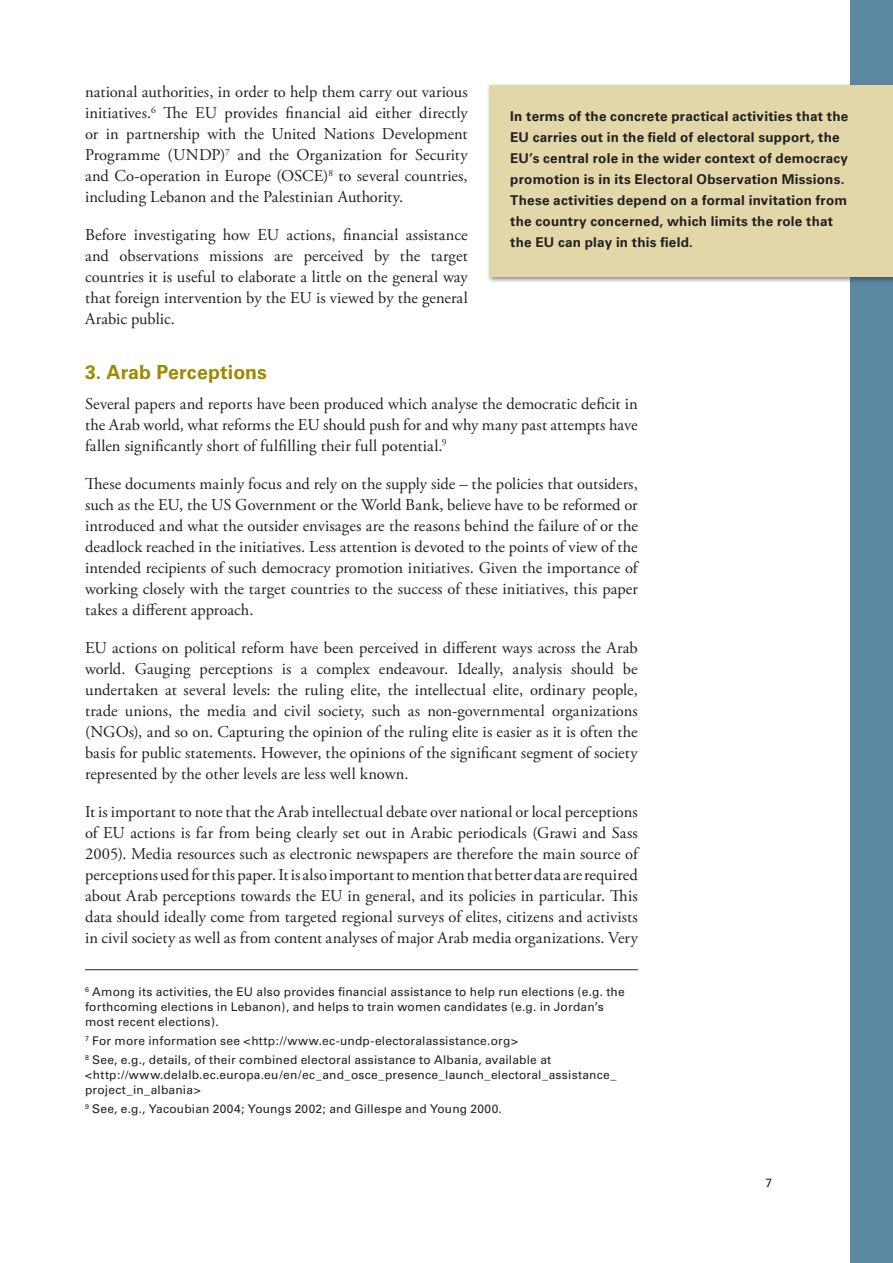
<style>
.page{position:relative;width:893px;height:1263px;background:#fff}
.page>*{position:absolute;margin:0;border:0;box-sizing:border-box;transform-origin:0 0}
.Underrubrik{font:700 19.5px "Univers LT Std";letter-spacing:.005em;color:#9e8900}
.Brödtext{font:16.5px/21px "Adobe Garamond Pro";letter-spacing:.005em;color:#231f20;text-align:justify}
.t1{font:700 13.5px/21px "Univers LT Std";letter-spacing:.015em;color:#231f20}
.Fotnot{font:12px/15px "Univers";letter-spacing:.02em;color:#231f20}
.t2{font:12px "Univers LT Std";color:#231f20}
</style>
<div class="page">
<div style="left:850px;top:0;width:43px;height:1263px;background:#5c87a1"></div>
<hr style="left:85px;top:969px;width:553px;height:1px;background:#231f20">
<div style="left:486px;top:82px;width:407px;height:201px;background:#231f20;opacity:.5"></div>
<div style="left:489px;top:85px;width:404px;height:191px;background:#e2d7a9"></div>
<p class="Brödtext" style="left:85px;top:82px;width:384px">national authorities, in order to help them carry out various initiatives.<sup>6</sup> The EU provides financial aid either directly or in partnership with the United Nations Development Programme (UNDP)<sup>7</sup> and the Organization for Security and Co-operation in Europe (OSCE)<sup>8</sup> to several countries, including Lebanon and the Palestinian Authority.</p>
<p class="Brödtext" style="left:85px;top:225px;width:384px">Before investigating how EU actions, financial assistance and observations missions are perceived by the target countries it is useful to elaborate a little on the general way that foreign intervention by the EU is viewed by the general Arabic public.</p>
<p class="Underrubrik" style="left:85px;top:361px;width:183px">3. Arab Perceptions</p>
<p class="Brödtext" style="left:85px;top:393px;width:554px">Several papers and reports have been produced which analyse the democratic deficit in the Arab world, what reforms the EU should push for and why many past attempts have fallen significantly short of fulfilling their full potential.<sup>9</sup></p>
<p class="Brödtext" style="left:85px;top:473px;width:554px">These documents mainly focus and rely on the supply side – the policies that outsiders, such as the EU, the US Government or the World Bank, believe have to be reformed or introduced and what the outsider envisages are the reasons behind the failure of or the deadlock reached in the initiatives. Less attention is devoted to the points of view of the intended recipients of such democracy promotion initiatives. Given the importance of working closely with the target countries to the success of these initiatives, this paper takes a different approach.</p>
<p class="Brödtext" style="left:85px;top:637px;width:554px">EU actions on political reform have been perceived in different ways across the Arab world. Gauging perceptions is a complex endeavour. Ideally, analysis should be undertaken at several levels: the ruling elite, the intellectual elite, ordinary people, trade unions, the media and civil society, such as non-governmental organizations (NGOs), and so on. Capturing the opinion of the ruling elite is easier as it is often the basis for public statements. However, the opinions of the significant segment of society represented by the other levels are less well known.</p>
<p class="Brödtext" style="left:85px;top:801px;width:554px">It is important to note that the Arab intellectual debate over national or local perceptions of EU actions is far from being clearly set out in Arabic periodicals (Grawi and Sass 2005). Media resources such as electronic newspapers are therefore the main source of perceptions used for this paper. It is also important to mention that better data are required about Arab perceptions towards the EU in general, and its policies in particular. This data should ideally come from targeted regional surveys of elites, citizens and activists in civil society as well as from content analyses of major Arab media organizations. Very</p>
<p class="Fotnot" style="left:85px;top:984px;width:541px"><sup>6</sup> Among its activities, the EU also provides financial assistance to help run elections (e.g. the forthcoming elections in Lebanon), and helps to train women candidates (e.g. in Jordan’s most recent elections).</p>
<p class="Fotnot" style="left:85px;top:1033px;width:435px"><sup>7</sup> For more information see &lt;http://www.ec-undp-electoralassistance.org&gt;</p>
<p class="Fotnot" style="left:85px;top:1052px;width:533px"><sup>8</sup> See, e.g., details, of their combined electoral assistance to Albania, available at &lt;http://www.delalb.ec.europa.eu/en/ec_and_osce_presence_launch_electoral_assistance_ project_in_albania&gt;</p>
<p class="Fotnot" style="left:85px;top:1102px;width:418px"><sup>9</sup> See, e.g., Yacoubian 2004; Youngs 2002; and Gillespe and Young 2000.</p>
<p class="t1" style="left:510px;top:106px;width:339px">In terms of the concrete practical activities that the EU carries out in the field of electoral support, the EU’s central role in the wider context of democracy promotion is in its Electoral Observation Missions.<br>These activities depend on a formal invitation from the country concerned, which limits the role that the EU can play in this field.</p>
<p class="t2" style="left:765px;top:1175px;width:8px">7</p>
</div>
